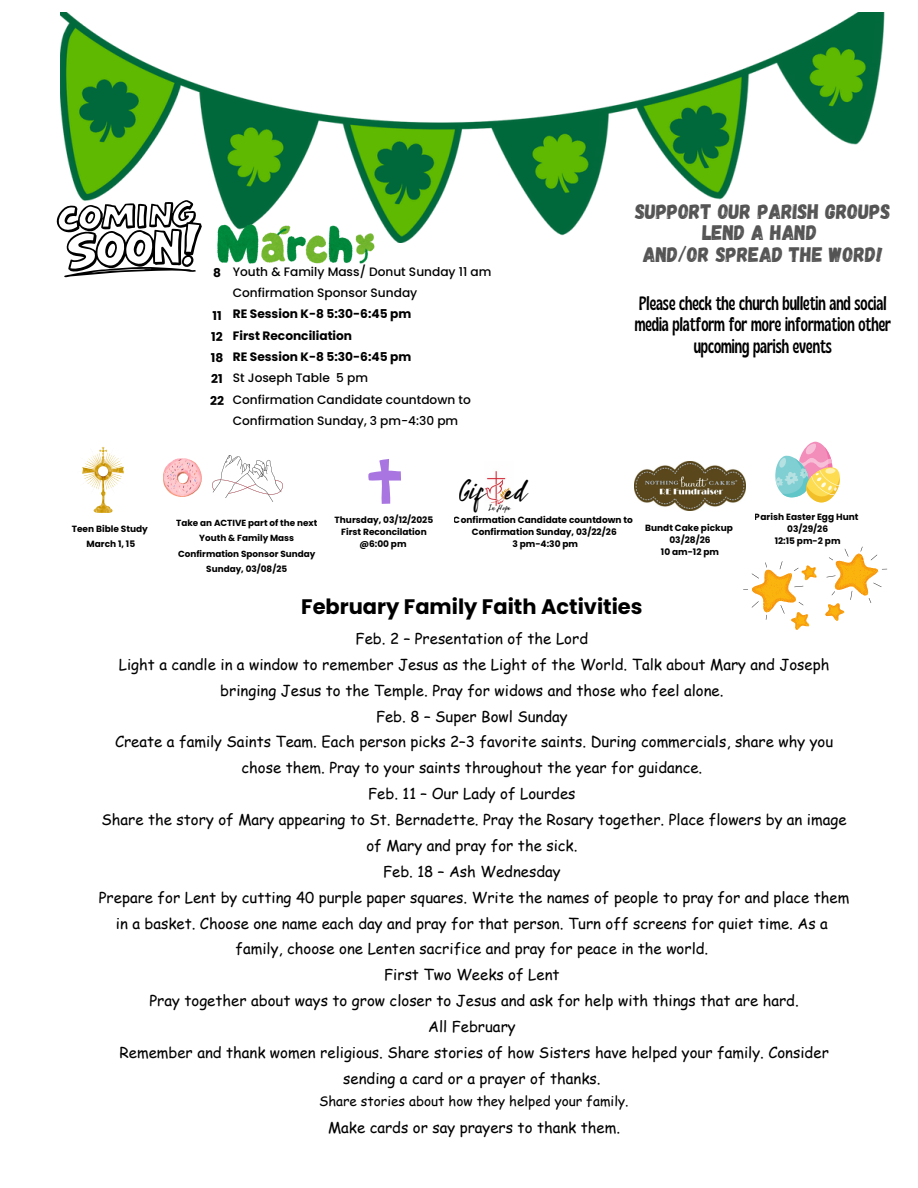
<style>
.page{position:relative;width:918px;height:1188px;background:#fff}
.page>*{position:absolute;margin:0;border:0;box-sizing:border-box;transform-origin:0 0}
.t1{font:28.8px "Bright Sunshine";color:#000}
.t2{font:21px/21.3px "Gagalin";color:#545454;text-align:center}
.t3{font:700 21px "Poppins";color:#000}
.t4{font:condensed 19.2px/21.3px "Gliker";color:#000;text-align:center}
.t5{font:15px/25.8px "Comic Sans MS";color:#000;text-align:center}
.t6{font:13.5px "Comic Sans MS";color:#000}
.t7{font:500 12.15px/21.3px "Poppins";color:#000}
.t8{font:700 12.15px/21.3px "Poppins";color:#000}
.t9{font:700 9px/12px "Poppins";color:#000;text-align:center}
.t10{font:700 8.85px/15.5px "Poppins";color:#000;text-align:center}
.t11{font:8.7px "Bright Sunshine";color:#000}
</style>
<div class="page">
<svg style="left:743px;top:547px;width:144px;height:83px"></svg>
<img style="left:60px;top:13px;width:825px;height:229px">
<svg style="left:56px;top:200px;width:146px;height:78px"></svg>
<img style="left:218px;top:225px;width:156px;height:38px">
<img style="left:163px;top:458px;width:38px;height:39px">
<svg style="left:368px;top:459px;width:33px;height:45px"></svg>
<img style="left:485px;top:471px;width:27px;height:35px">
<img style="left:635px;top:462px;width:110px;height:48px">
<img style="left:82px;top:447px;width:42px;height:66px">
<img style="left:213px;top:456px;width:70px;height:46px">
<svg style="left:775px;top:442px;width:65px;height:60px"></svg>
<p class="t8" style="left:213px;top:262px;width:9px">8</p>
<p class="t8" style="left:210px;top:305px;width:15px">11<br>12<br>18<br>21<br>22</p>
<p class="t7" style="left:233px;top:261px;width:260px">Youth &amp; Family Mass/ Donut Sunday 11 am<br>Confirmation Sponsor Sunday</p>
<p class="t8" style="left:233px;top:303px;width:180px">RE Session K-8 5:30-6:45 pm<br>First Reconciliation<br>RE Session K-8 5:30-6:45 pm</p>
<p class="t7" style="left:233px;top:367px;width:240px">St Joseph Table 5 pm<br>Confirmation Candidate countdown to<br>Confirmation Sunday, 3 pm-4:30 pm</p>
<h2 class="t2" style="left:635px;top:200px;width:257px">SUPPORT OUR PARISH GROUPS<br>LEND A HAND<br>AND/OR SPREAD THE WORD!</h2>
<h2 class="t4" style="left:635px;top:292px;width:258px">Please check the church bulletin and social media platform for more information other upcoming parish events</h2>
<h1 class="t1" style="left:459px;top:468px;width:69px">Gif ed</h1>
<p class="t11" style="left:489px;top:501px;width:23px">In Hope</p>
<p class="t9" style="left:72px;top:521px;width:78px;line-height:15.8px">Teen Bible Study<br>March 1, 15</p>
<p class="t9" style="left:645px;top:522px;width:89px">Bundt Cake pickup<br>03/28/26<br>10 am-12 pm</p>
<p class="t9" style="left:755px;top:511px;width:105px">Parish Easter Egg Hunt<br>03/29/26<br>12:15 pm-2 pm</p>
<p class="t10" style="left:176px;top:515px;width:143px">Take an ACTIVE part of the next<br>Youth &amp; Family Mass<br>Confirmation Sponsor Sunday<br>Sunday, 03/08/25</p>
<p class="t9" style="left:335px;top:514px;width:100px">Thursday, 03/12/2025<br>First Reconcilation @6:00 pm</p>
<p class="t9" style="left:454px;top:514px;width:181px">Confirmation Candidate countdown to<br>Confirmation Sunday, 03/22/26<br>3 pm-4:30 pm</p>
<h3 class="t3" style="left:301px;top:592px;width:343px">February Family Faith Activities</h3>
<h3 class="t5" style="left:99px;top:625px;width:752px">Feb. 2 – Presentation of the Lord<br>Light a candle in a window to remember Jesus as the Light of the World. Talk about Mary and Joseph bringing Jesus to the Temple. Pray for widows and those who feel alone.<br>Feb. 8 – Super Bowl Sunday<br>Create a family Saints Team. Each person picks 2–3 favorite saints. During commercials, share why you chose them. Pray to your saints throughout the year for guidance.<br>Feb. 11 – Our Lady of Lourdes<br>Share the story of Mary appearing to St. Bernadette. Pray the Rosary together. Place flowers by an image of Mary and pray for the sick.<br>Feb. 18 – Ash Wednesday<br>Prepare for Lent by cutting 40 purple paper squares. Write the names of people to pray for and place them in a basket. Choose one name each day and pray for that person. Turn off screens for quiet time. As a family, choose one Lenten sacrifice and pray for peace in the world.<br>First Two Weeks of Lent<br>Pray together about ways to grow closer to Jesus and ask for help with things that are hard.<br>All February<br>Remember and thank women religious. Share stories of how Sisters have helped your family. Consider sending a card or a prayer of thanks.</h3>
<h3 class="t6" style="left:319px;top:1091px;width:311px">Share stories about how they helped your family.</h3>
<h3 class="t5" style="left:328px;top:1114px;width:294px">Make cards or say prayers to thank them.</h3>
</div>
